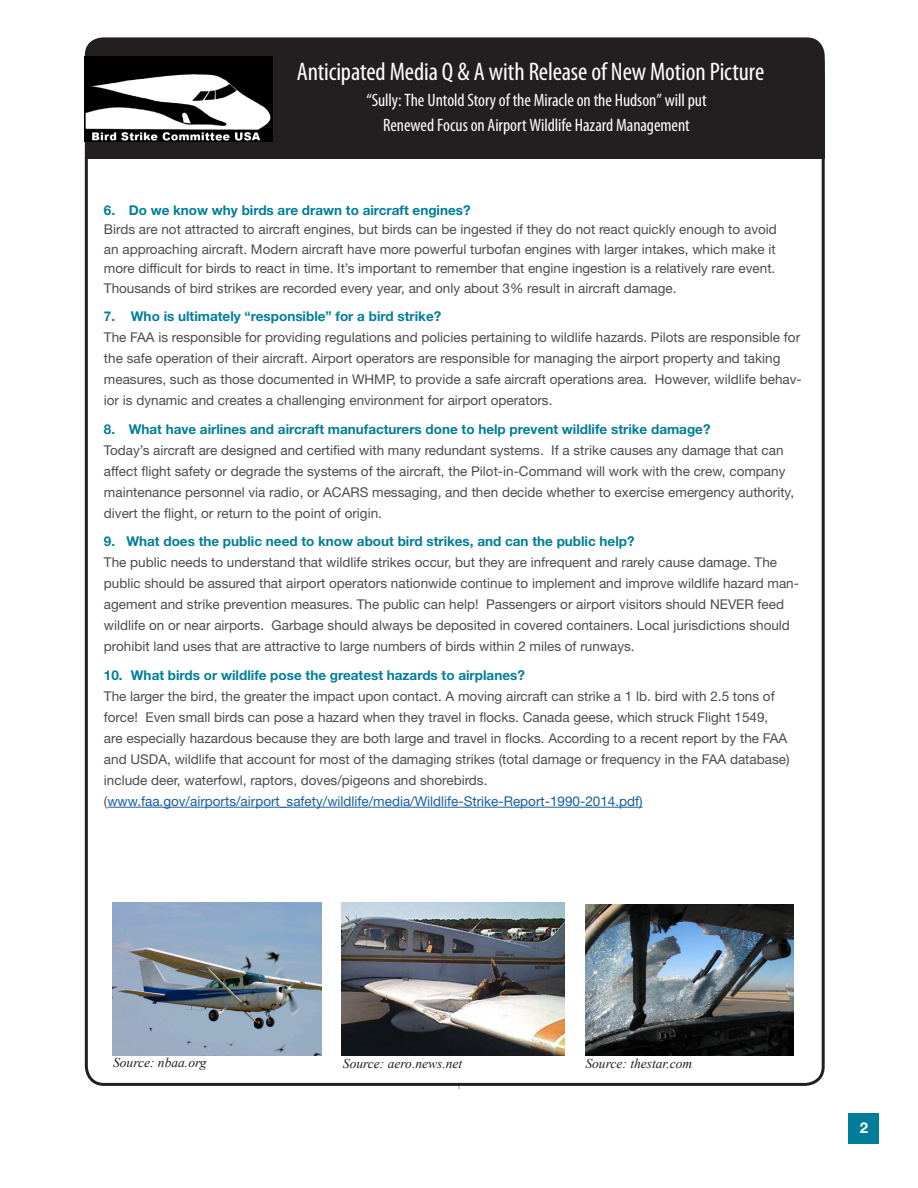
<style>
.page{position:relative;width:918px;height:1188px;background:#fff}
.page>*{position:absolute;margin:0;border:0;box-sizing:border-box;transform-origin:0 0}
.Headline{font:condensed 25.5px "Myriad Pro";letter-spacing:-.005em;color:#fff}
.Headline-2{font:condensed 18px "Myriad Pro";letter-spacing:-.005em;color:#fff}
.Page_number{font:700 15px "Helvetica Neue LT Std";color:#fff}
.Body_text{font:13.5px/21px "Helvetica Neue LT Std";color:#4b4c4d}
.Body_text-2{font:700 13.5px "Helvetica Neue LT Std";color:#007e99}
.Body_text-3{font:13.5px "Helvetica Neue LT Std";color:#175d9e}
.t1{font:italic 13.5px "Times New Roman";color:#231f20}
.s1{color:#4b4c4d}
</style>
<div class="page">
<hr style="left:107px;top:807px;width:536px;height:1px;background:#175d9e">
<div style="left:85px;top:37px;width:740px;height:105px;background:#231f20;border-radius:18px"></div>
<div style="left:85px;top:74px;width:740px;height:85px;background:#231f20"></div>
<img style="left:85px;top:56px;width:187px;height:85px">
<div style="left:849px;top:1113px;width:30px;height:30px;background:#007e99"></div>
<img style="left:585px;top:905px;width:208px;height:151px">
<img style="left:341px;top:903px;width:224px;height:153px">
<img style="left:112px;top:903px;width:209px;height:153px">
<p class="Headline" style="left:297px;top:56px;width:469px">Anticipated Media Q &amp; A with Release of New Motion Picture</p>
<p class="Headline-2" style="left:366px;top:89px;width:342px">“Sully: The Untold Story of the Miracle on the Hudson” will put</p>
<p class="Headline-2" style="left:383px;top:114px;width:308px">Renewed Focus on Airport Wildlife Hazard Management</p>
<p class="Body_text-2" style="left:104px;top:202px;width:368px">6. Do we know why birds are drawn to aircraft engines?</p>
<p class="Body_text" style="left:104px;top:220px;width:674px;line-height:19.5px;text-align:justify">Birds are not attracted to aircraft engines, but birds can be ingested if they do not react quickly enough to avoid an approaching aircraft. Modern aircraft have more powerful turbofan engines with larger intakes, which make it more difficult for birds to react in time. It’s important to remember that engine ingestion is a relatively rare event.<br>Thousands of bird strikes are recorded every year, and only about 3% result in aircraft damage.</p>
<p class="Body_text-2" style="left:104px;top:308px;width:339px">7. Who is ultimately “responsible” for a bird strike?</p>
<p class="Body_text" style="left:104px;top:327px;width:699px">The FAA is responsible for providing regulations and policies pertaining to wildlife hazards. Pilots are responsible for the safe operation of their aircraft. Airport operators are responsible for managing the airport property and taking measures, such as those documented in WHMP, to provide a safe aircraft operations area. However, wildlife behav&shy;ior is dynamic and creates a challenging environment for airport operators.</p>
<p class="Body_text-2" style="left:104px;top:421px;width:608px">8. What have airlines and aircraft manufacturers done to help prevent wildlife strike damage?</p>
<p class="Body_text" style="left:104px;top:439px;width:692px">Today’s aircraft are designed and certified with many redundant systems. If a strike causes any damage that can affect flight safety or degrade the systems of the aircraft, the Pilot-in-Command will work with the crew, company maintenance personnel via radio, or ACARS messaging, and then decide whether to exercise emergency authority, divert the flight, or return to the point of origin.</p>
<p class="Body_text-2" style="left:104px;top:533px;width:532px">9. What does the public need to know about bird strikes, and can the public help?</p>
<p class="Body_text" style="left:104px;top:552px;width:697px">The public needs to understand that wildlife strikes occur, but they are infrequent and rarely cause damage. The public should be assured that airport operators nationwide continue to implement and improve wildlife hazard man&shy;agement and strike prevention measures. The public can help! Passengers or airport visitors should NEVER feed wildlife on or near airports. Garbage should always be deposited in covered containers. Local jurisdictions should prohibit land uses that are attractive to large numbers of birds within 2 miles of runways.</p>
<p class="Body_text-2" style="left:104px;top:667px;width:422px">10. What birds or wildlife pose the greatest hazards to airplanes?</p>
<p class="Body_text" style="left:104px;top:685px;width:687px">The larger the bird, the greater the impact upon contact. A moving aircraft can strike a 1 lb. bird with 2.5 tons of force! Even small birds can pose a hazard when they travel in flocks. Canada geese, which struck Flight 1549, are especially hazardous because they are both large and travel in flocks. According to a recent report by the FAA and USDA, wildlife that account for most of the damaging strikes (total damage or frequency in the FAA database) include deer, waterfowl, raptors, doves/pigeons and shorebirds.</p>
<p class="Body_text-3" style="left:104px;top:793px;width:540px"><span class="s1">(</span>www.faa.gov/airports/airport_safety/wildlife/media/Wildlife-Strike-Report-1990-2014.pdf)</p>
<p class="t1" style="left:113px;top:1053px;width:95px">Source: nbaa.org</p>
<p class="t1" style="left:343px;top:1054px;width:121px">Source: aero.news.net</p>
<p class="t1" style="left:585px;top:1054px;width:108px">Source: thestar.com</p>
<p class="Page_number" style="left:860px;top:1119px;width:10px">2</p>
</div>
